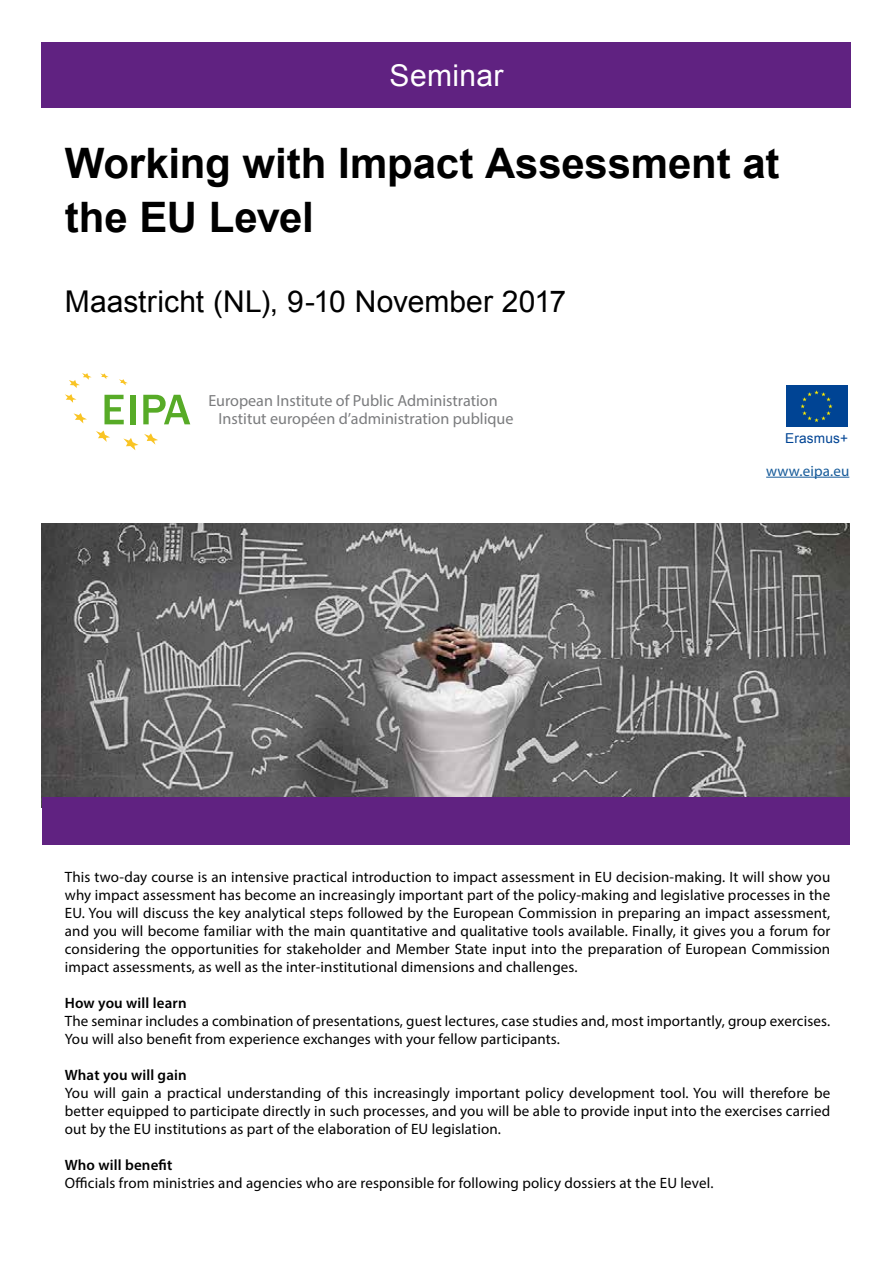
<style>
.page{position:relative;width:893px;height:1263px;background:#fff}
.page>*{position:absolute;margin:0;border:0;box-sizing:border-box;transform-origin:0 0}
.t1{font:700 42px/54px "Arial";letter-spacing:-.005em;color:#000}
.t2{font:30px "Arial";color:#000}
.t3{font:30px "Arial";letter-spacing:.01em;color:#fff}
.t4{font:16.05px/18px "Myriad Pro";color:#7b7c7e}
.t5{font:15px/18px "Myriad Pro";letter-spacing:.01em;color:#000;text-align:justify}
.t6{font:600 15px "Myriad Pro";letter-spacing:.01em;color:#000}
.t7{font:15px "Myriad Pro";letter-spacing:.01em;color:#165b9a}
.t8{font:13.65px "Arial";letter-spacing:.01em;color:#004494}
</style>
<div class="page">
<svg style="left:144px;top:433px;width:14px;height:12px"></svg>
<svg style="left:123px;top:438px;width:15px;height:12px"></svg>
<svg style="left:119px;top:379px;width:9px;height:6px"></svg>
<svg style="left:96px;top:430px;width:14px;height:12px"></svg>
<svg style="left:100px;top:373px;width:9px;height:6px"></svg>
<svg style="left:74px;top:413px;width:13px;height:10px"></svg>
<svg style="left:65px;top:394px;width:11px;height:9px"></svg>
<svg style="left:69px;top:373px;width:23px;height:15px"></svg>
<svg style="left:104px;top:395px;width:20px;height:29px"></svg>
<div style="left:131px;top:395px;width:5px;height:29px;background:#57ab27"></div>
<svg style="left:143px;top:395px;width:47px;height:29px"></svg>
<div style="left:786px;top:386px;width:62px;height:41px;background:#004494"></div>
<svg style="left:800px;top:390px;width:32px;height:32px"></svg>
<hr style="left:766px;top:477px;width:83px;height:1px;background:#165b9a">
<div style="left:42px;top:43px;width:809px;height:65px;background:#602281"></div>
<img style="left:42px;top:523px;width:808px;height:274px">
<div style="left:42px;top:797px;width:808px;height:47px;background:#602281"></div>
<h2 class="t3" style="left:390px;top:56px;width:115px">Seminar</h2>
<h1 class="t1" style="left:65px;top:138px;width:716px">Working with Impact Assessment at the EU Level</h1>
<h2 class="t2" style="left:65px;top:281px;width:503px">Maastricht (NL), 9-10 November 2017</h2>
<p class="t4" style="left:219px;top:392px;width:296px;text-indent:-10px">European Institute of Public Administration<br>Institut européen d’administration publique</p>
<p class="t8" style="left:785px;top:429px;width:64px">Erasmus+</p>
<p class="t7" style="left:766px;top:461px;width:85px">www.eipa.eu</p>
<p class="t5" style="left:65px;top:868px;width:767px">This two-day course is an intensive practical introduction to impact assessment in EU decision-making. It will show you why impact assessment has become an increasingly important part of the policy-making and legislative processes in the EU. You will discuss the key analytical steps followed by the European Commission in preparing an impact assessment, and you will become familiar with the main quantitative and qualitative tools available. Finally, it gives you a forum for considering the opportunities for stakeholder and Member State input into the preparation of European Commission impact assessments, as well as the inter-institutional dimensions and challenges.</p>
<p class="t6" style="left:65px;top:994px;width:123px">How you will learn</p>
<p class="t5" style="left:65px;top:1012px;width:767px">The seminar includes a combination of presentations, guest lectures, case studies and, most importantly, group exercises.<br>You will also benefit from experience exchanges with your fellow participants.</p>
<p class="t6" style="left:65px;top:1066px;width:123px">What you will gain</p>
<p class="t5" style="left:65px;top:1084px;width:767px">You will gain a practical understanding of this increasingly important policy development tool. You will therefore be better equipped to participate directly in such processes, and you will be able to provide input into the exercises carried out by the EU institutions as part of the elaboration of EU legislation.</p>
<p class="t6" style="left:65px;top:1156px;width:109px">Who will benefit</p>
<p class="t5" style="left:65px;top:1174px;width:650px">Officials from ministries and agencies who are responsible for following policy dossiers at the EU level.</p>
</div>
